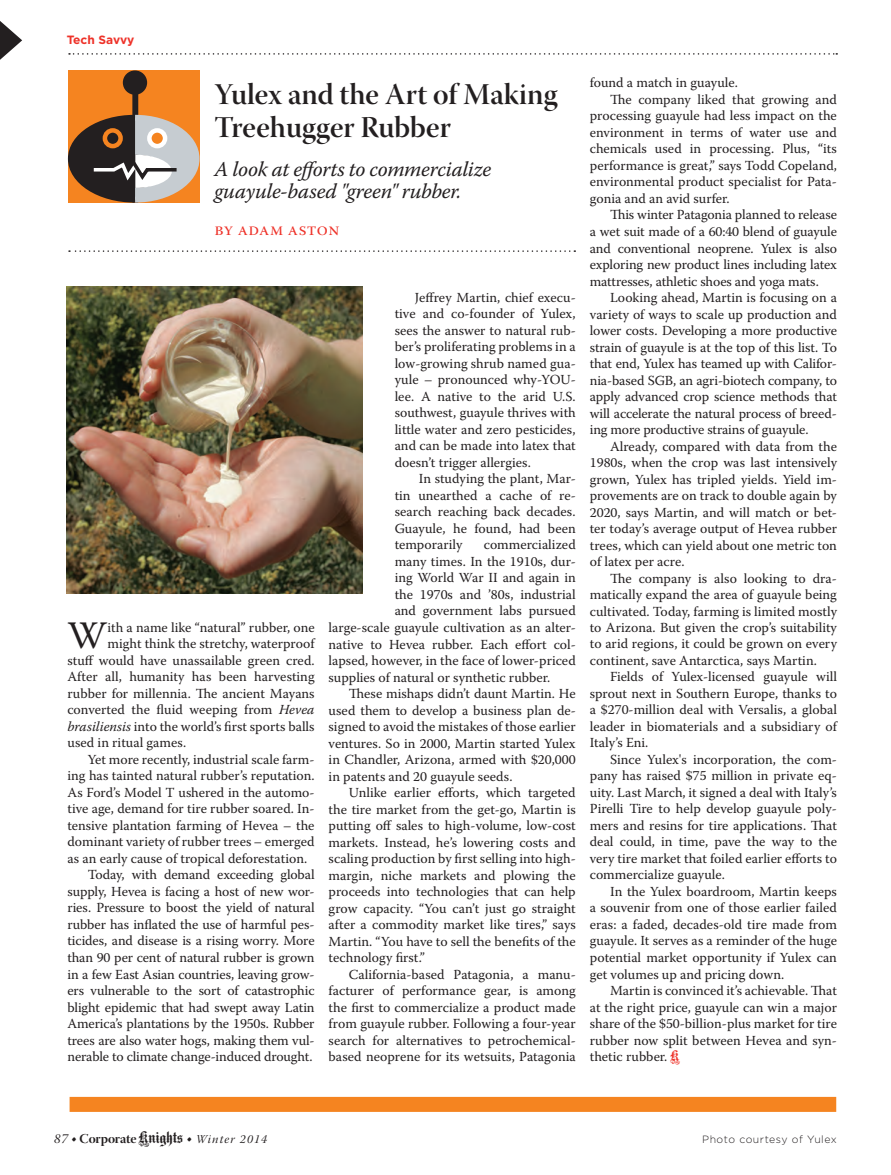
<style>
.page{position:relative;width:891px;height:1175px;background:#fff}
.page>*{position:absolute;margin:0;border:0;box-sizing:border-box;transform-origin:0 0}
.t1{font:38.85px "Warnock Pro";color:#231f20}
.t2{font:30px/33px "Warnock Pro Semibold Disp";color:#231f20}
.Subsequent_Paragraph{font:italic 21px/21px "Warnock Pro";letter-spacing:-.015em;color:#231f20}
.Subsequent_Paragraph-2{font:18px "Warnock Pro Subh";letter-spacing:.025em;color:#ee3229}
.t3{font:13.8px/16.5px "Warnock Pro";color:#231f20;text-align:justify}
.t4{font:12px "Warnock Pro It Subh";letter-spacing:.1em;color:#231f20}
.t5{font:700 12px "Gotham";letter-spacing:-.015em;color:#ee3229}
.t6{font:300 10.5px "Gotham";letter-spacing:.05em;color:#231f20}
.s1{font-style:italic}
.s2{font-family:"Medici Text";font-size:15px;color:#ee3229}
.s3{font-size:13.5px}
.s4{font-family:"Warnock Pro Light Subh";font-size:16.5px}
.s5{font-family:"Warnock Pro Bold Disp";font-size:13.5px}
.s6{font-family:"Medici Text";font-size:16.5px}
</style>
<div class="page">
<div style="left:70px;top:1096px;width:766px;height:15px;background:#f58420"></div>
<svg style="left:69px;top:53px;width:768px;height:2px"></svg>
<svg style="left:0;top:21px;width:22px;height:39px"></svg>
<svg style="left:69px;top:250px;width:506px;height:2px"></svg>
<div style="left:68px;top:70px;width:132px;height:132px;background:#f58420"></div>
<div style="left:132px;top:82px;width:6px;height:120px;background:#231f20"></div>
<div style="left:123px;top:70px;width:24px;height:25px;background:#231f20;border-radius:50%"></div>
<svg style="left:67px;top:112px;width:133px;height:91px"></svg>
<img style="left:67px;top:287px;width:295px;height:306px">
<p class="t5" style="left:67px;top:33px;width:69px">Tech Savvy</p>
<p class="t2" style="left:214px;top:77px;width:345px">Yulex and the Art of Making<br>Treehugger Rubber</p>
<p class="Subsequent_Paragraph" style="left:214px;top:159px;width:279px">A look at efforts to commercialize guayule-based "green" rubber.</p>
<p class="Subsequent_Paragraph-2" style="left:214px;top:218px;width:126px">By Adam Aston</p>
<p class="t1" style="left:68px;top:612px;width:34px">W</p>
<p class="t3" style="left:108px;top:618px;width:209px">ith a name like “natural” rubber, one</p>
<p class="t3" style="left:108px;top:635px;width:209px">might think the stretchy, waterproof</p>
<p class="t3" style="left:68px;top:651px;width:249px">stuff would have unassailable green cred.</p>
<p class="t3" style="left:68px;top:668px;width:249px">After all, humanity has been harvesting</p>
<p class="t3" style="left:68px;top:685px;width:249px">rubber for millennia. The ancient Mayans</p>
<p class="t3" style="left:68px;top:701px;width:249px">converted the fluid weeping from <span class="s1">Hevea</span></p>
<p class="t3" style="left:68px;top:718px;width:249px"><span class="s1">brasiliensis</span> into the world’s first sports balls</p>
<p class="t3" style="left:68px;top:734px;width:120px">used in ritual games.</p>
<p class="t3" style="left:67px;top:751px;width:249px;text-indent:20px">Yet more recently, industrial scale farm&shy;ing has tainted natural rubber’s reputation.<br>As Ford’s Model T ushered in the automo&shy;tive age, demand for tire rubber soared. In&shy;tensive plantation farming of Hevea – the dominant variety of rubber trees – emerged as an early cause of tropical deforestation.</p>
<p class="t3" style="left:67px;top:866px;width:249px;text-indent:20px">Today, with demand exceeding global supply, Hevea is facing a host of new wor&shy;ries. Pressure to boost the yield of natural rubber has inflated the use of harmful pes&shy;ticides, and disease is a rising worry. More than 90 per cent of natural rubber is grown in a few East Asian countries, leaving grow&shy;ers vulnerable to the sort of catastrophic blight epidemic that had swept away Latin America’s plantations by the 1950s. Rubber trees are also water hogs, making them vul&shy;nerable to climate change-induced drought.</p>
<p class="t3" style="left:395px;top:289px;width:183px;text-indent:20px">Jeffrey Martin, chief execu&shy;tive and co-founder of Yulex, sees the answer to natural rub&shy;ber’s proliferating problems in a low-growing shrub named gua&shy;yule – pronounced why-YOU&shy;lee. A native to the arid U.S. southwest, guayule thrives with little water and zero pesticides, and can be made into latex that doesn’t trigger allergies.</p>
<p class="t3" style="left:395px;top:470px;width:183px;text-indent:24px">In studying the plant, Mar&shy;tin unearthed a cache of re&shy;search reaching back decades.<br>Guayule, he found, had been temporarily</p>
<p class="t3" style="left:484px;top:536px;width:93px">commercialized</p>
<p class="t3" style="left:395px;top:553px;width:183px">many times. In the 1910s, dur-</p>
<p class="t3" style="left:395px;top:569px;width:183px">ing World War II and again in</p>
<p class="t3" style="left:395px;top:586px;width:183px">the 1970s and ’80s, industrial</p>
<p class="t3" style="left:395px;top:602px;width:183px">and government labs pursued</p>
<p class="t3" style="left:329px;top:619px;width:249px">large-scale guayule cultivation as an alter-</p>
<p class="t3" style="left:329px;top:635px;width:249px">native to Hevea rubber. Each effort col-</p>
<p class="t3" style="left:329px;top:652px;width:249px">lapsed, however, in the face of lower-priced</p>
<p class="t3" style="left:329px;top:668px;width:223px">supplies of natural or synthetic rubber.</p>
<p class="t3" style="left:329px;top:685px;width:249px;text-indent:20px">These mishaps didn’t daunt Martin. He used them to develop a business plan de&shy;signed to avoid the mistakes of those earlier ventures. So in 2000, Martin started Yulex in Chandler, Arizona, armed with $20,000 in patents and 20 guayule seeds.</p>
<p class="t3" style="left:329px;top:784px;width:249px;text-indent:20px">Unlike earlier efforts, which targeted the tire market from the get-go, Martin is putting off sales to high-volume, low-cost markets. Instead, he’s lowering costs and scaling production by first selling into high&shy;margin, niche markets and plowing the proceeds into technologies that can help grow capacity. “You can’t just go straight after a commodity market like tires,” says Martin. “You have to sell the benefits of the technology first.”</p>
<p class="t3" style="left:329px;top:965px;width:249px;text-indent:20px">California-based Patagonia, a manu&shy;facturer of performance gear, is among the first to commercialize a product made from guayule rubber. Following a four-year search for alternatives to petrochemical&shy;based neoprene for its wetsuits, Patagonia</p>
<p class="t3" style="left:590px;top:74px;width:150px">found a match in guayule.</p>
<p class="t3" style="left:590px;top:91px;width:249px;text-indent:20px">The company liked that growing and processing guayule had less impact on the environment in terms of water use and chemicals used in processing. Plus, “its performance is great,” says Todd Copeland, environmental product specialist for Pata&shy;gonia and an avid surfer.</p>
<p class="t3" style="left:590px;top:206px;width:249px;text-indent:20px">This winter Patagonia planned to release a wet suit made of a 60:40 blend of guayule and conventional neoprene. Yulex is also exploring new product lines including latex mattresses, athletic shoes and yoga mats.</p>
<p class="t3" style="left:590px;top:289px;width:249px;text-indent:20px">Looking ahead, Martin is focusing on a variety of ways to scale up production and lower costs. Developing a more productive strain of guayule is at the top of this list. To that end, Yulex has teamed up with Califor&shy;nia-based SGB, an agri-biotech company, to apply advanced crop science methods that will accelerate the natural process of breed&shy;ing more productive strains of guayule.</p>
<p class="t3" style="left:590px;top:437px;width:249px;text-indent:20px">Already, compared with data from the 1980s, when the crop was last intensively grown, Yulex has tripled yields. Yield im&shy;provements are on track to double again by 2020, says Martin, and will match or bet&shy;ter today’s average output of Hevea rubber trees, which can yield about one metric ton of latex per acre.</p>
<p class="t3" style="left:590px;top:570px;width:249px;text-indent:20px">The company is also looking to dra&shy;matically expand the area of guayule being cultivated. Today, farming is limited mostly to Arizona. But given the crop’s suitability to arid regions, it could be grown on every continent, save Antarctica, says Martin.</p>
<p class="t3" style="left:590px;top:668px;width:249px;text-indent:20px">Fields of Yulex-licensed guayule will sprout next in Southern Europe, thanks to a $270-million deal with Versalis, a global leader in biomaterials and a subsidiary of Italy’s Eni.</p>
<p class="t3" style="left:590px;top:751px;width:249px;text-indent:20px">Since Yulex's incorporation, the com&shy;pany has raised $75 million in private eq&shy;uity. Last March, it signed a deal with Italy’s Pirelli Tire to help develop guayule poly&shy;mers and resins for tire applications. That deal could, in time, pave the way to the very tire market that foiled earlier efforts to commercialize guayule.</p>
<p class="t3" style="left:590px;top:883px;width:249px;text-indent:20px">In the Yulex boardroom, Martin keeps a souvenir from one of those earlier failed eras: a faded, decades-old tire made from guayule. It serves as a reminder of the huge potential market opportunity if Yulex can get volumes up and pricing down.</p>
<p class="t3" style="left:590px;top:982px;width:249px;text-indent:20px">Martin is convinced it’s achievable. That at the right price, guayule can win a major share of the $50-billion-plus market for tire rubber now split between Hevea and syn&shy;thetic rubber. <span class="s2">K</span></p>
<p class="t4" style="left:54px;top:1132px;width:214px"><span class="s3">87</span> <span class="s4">•</span> <span class="s5">Corporate</span> <span class="s6">Knights</span> <span class="s4">•</span> Winter 2014</p>
<p class="t6" style="left:702px;top:1133px;width:136px">Photo courtesy of Yulex</p>
</div>
